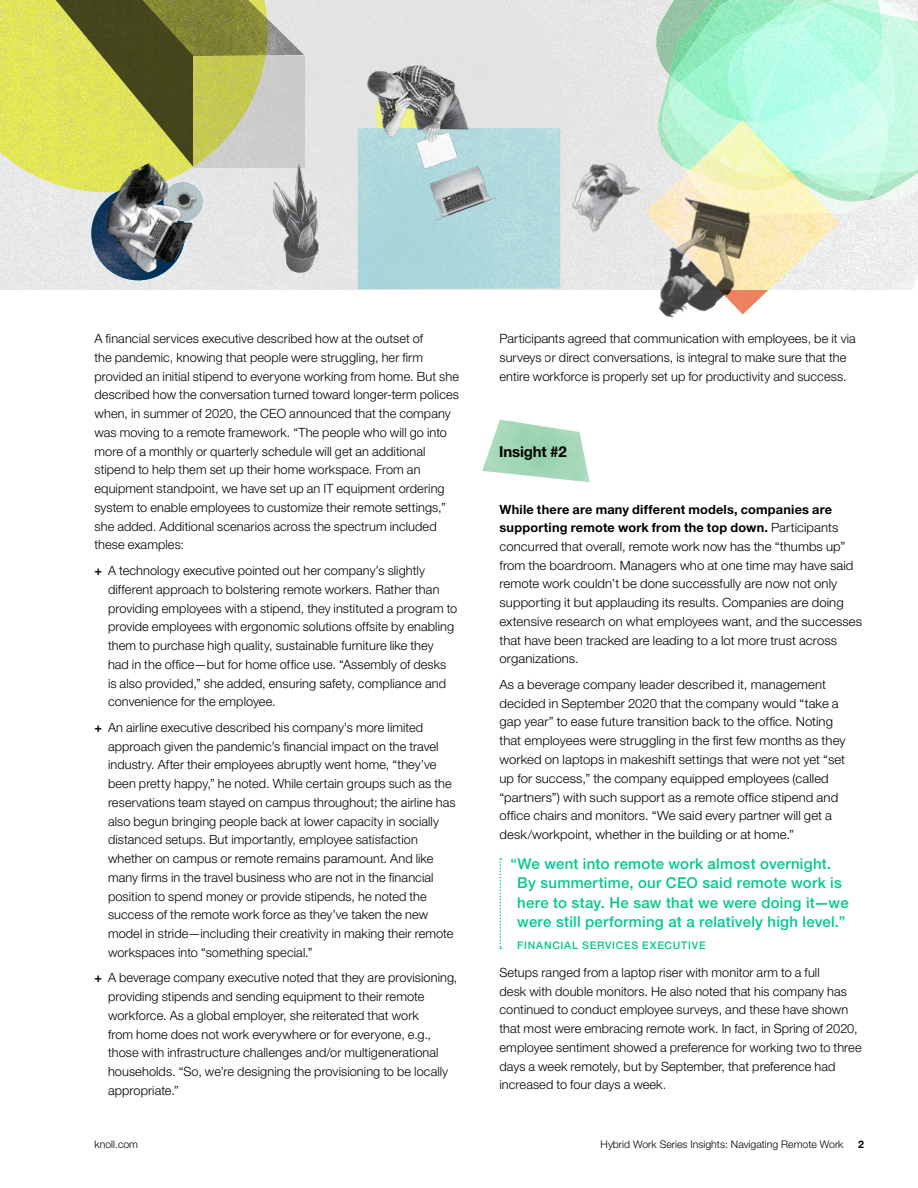
<style>
.page{position:relative;width:918px;height:1188px;background:#fff}
.page>*{position:absolute;margin:0;border:0;box-sizing:border-box;transform-origin:0 0}
.t1{font:500 15px/19.5px "Helvetica Neue LT Std";letter-spacing:.015em;color:#00c98e}
.t2{font:700 15px "Helvetica Neue LT Std";letter-spacing:-.01em;color:#000}
.t3{font:300 12.75px/18.8px "Helvetica Neue LT Std";letter-spacing:.005em;color:#000}
.t4{font:300 10.5px "Helvetica Neue LT Std";color:#000}
.t5{font:500 10.5px "Helvetica Neue LT Std";letter-spacing:.07em;color:#00c98e}
.t6{font:700 10.5px "Helvetica Neue LT Std";color:#000}
.s1{font-weight:700}
</style>
<div class="page">
<svg style="left:500px;top:858px;width:1px;height:91px"></svg>
<img style="left:482px;top:420px;width:108px;height:62px">
<img style="left:0;top:0;width:918px;height:289px">
<img style="left:267px;top:0;width:37px;height:56px">
<div style="left:267px;top:56px;width:38px;height:111px;background:#cacaca"></div>
<svg style="left:651px;top:0;width:267px;height:204px;background:#a7e8c7"></svg>
<img style="left:750px;top:0;width:168px;height:195px">
<img style="left:645px;top:120px;width:195px;height:170px">
<img style="left:616px;top:173px;width:164px;height:145px">
<img style="left:0;top:0;width:267px;height:192px">
<img style="left:560px;top:154px;width:83px;height:86px">
<img style="left:567px;top:161px;width:69px;height:72px">
<img style="left:90px;top:157px;width:113px;height:123px">
<img style="left:269px;top:161px;width:56px;height:116px">
<img style="left:358px;top:128px;width:202px;height:161px">
<img style="left:368px;top:65px;width:100px;height:103px">
<img style="left:422px;top:164px;width:74px;height:57px">
<p class="t3" style="left:94px;top:329px;width:366px">A financial services executive described how at the outset of<br>the pandemic, knowing that people were struggling, her firm provided an initial stipend to everyone working from home. But she described how the conversation turned toward longer-term polices when, in summer of 2020, the CEO announced that the company was moving to a remote framework. “The people who will go into more of a monthly or quarterly schedule will get an additional stipend to help them set up their home workspace. From an equipment standpoint, we have set up an IT equipment ordering system to enable employees to customize their remote settings,” she added. Additional scenarios across the spectrum included these examples:</p>
<p class="t3" style="left:108px;top:561px;width:351px;text-indent:-14px"><span class="s1">+</span> A technology executive pointed out her company’s slightly different approach to bolstering remote workers. Rather than providing employees with a stipend, they instituted a program to provide employees with ergonomic solutions offsite by enabling them to purchase high quality, sustainable furniture like they had in the office—but for home office use. “Assembly of desks is also provided,” she added, ensuring safety, compliance and convenience for the employee.</p>
<p class="t3" style="left:108px;top:718px;width:349px;text-indent:-14px"><span class="s1">+</span> An airline executive described his company’s more limited approach given the pandemic’s financial impact on the travel industry. After their employees abruptly went home, “they’ve been pretty happy,” he noted. While certain groups such as the reservations team stayed on campus throughout; the airline has also begun bringing people back at lower capacity in socially distanced setups. But importantly, employee satisfaction whether on campus or remote remains paramount. And like many firms in the travel business who are not in the financial position to spend money or provide stipends, he noted the success of the remote work force as they’ve taken the new model in stride—including their creativity in making their remote workspaces into “something special.”</p>
<p class="t3" style="left:108px;top:968px;width:351px;text-indent:-14px"><span class="s1">+</span> A beverage company executive noted that they are provisioning, providing stipends and sending equipment to their remote workforce. As a global employer, she reiterated that work<br>from home does not work everywhere or for everyone, e.g., those with infrastructure challenges and/or multigenerational households. “So, we’re designing the provisioning to be locally appropriate.”</p>
<p class="t3" style="left:500px;top:329px;width:358px">Participants agreed that communication with employees, be it via surveys or direct conversations, is integral to make sure that the entire workforce is properly set up for productivity and success.</p>
<p class="t2" style="left:499px;top:442px;width:69px">Insight #2</p>
<p class="t3" style="left:500px;top:499px;width:364px"><span class="s1">While there are many different models, companies are supporting remote work from the top down.</span> Participants concurred that overall, remote work now has the “thumbs up” from the boardroom. Managers who at one time may have said remote work couldn’t be done successfully are now not only supporting it but applauding its results. Companies are doing extensive research on what employees want, and the successes that have been tracked are leading to a lot more trust across organizations.</p>
<p class="t3" style="left:500px;top:675px;width:348px">As a beverage company leader described it, management decided in September 2020 that the company would “take a gap year” to ease future transition back to the office. Noting that employees were struggling in the first few months as they worked on laptops in makeshift settings that were not yet “set up for success,” the company equipped employees (called “partners”) with such support as a remote office stipend and office chairs and monitors. “We said every partner will get a desk/workpoint, whether in the building or at home.”</p>
<p class="t1" style="left:517px;top:854px;width:333px;text-indent:-7px">“We went into remote work almost overnight.<br>By summertime, our CEO said remote work is here to stay. He saw that we were doing it—we were still performing at a relatively high level.”</p>
<p class="t5" style="left:517px;top:939px;width:190px">FINANCIAL SERVICES EXECUTIVE</p>
<p class="t3" style="left:500px;top:963px;width:364px">Setups ranged from a laptop riser with monitor arm to a full<br>desk with double monitors. He also noted that his company has continued to conduct employee surveys, and these have shown that most were embracing remote work. In fact, in Spring of 2020, employee sentiment showed a preference for working two to three days a week remotely, but by September, that preference had increased to four days a week.</p>
<p class="t4" style="left:94px;top:1137px;width:45px">knoll.com</p>
<p class="t4" style="left:601px;top:1137px;width:244px">Hybrid Work Series Insights: Navigating Remote Work</p>
<p class="t6" style="left:858px;top:1137px;width:7px">2</p>
</div>
